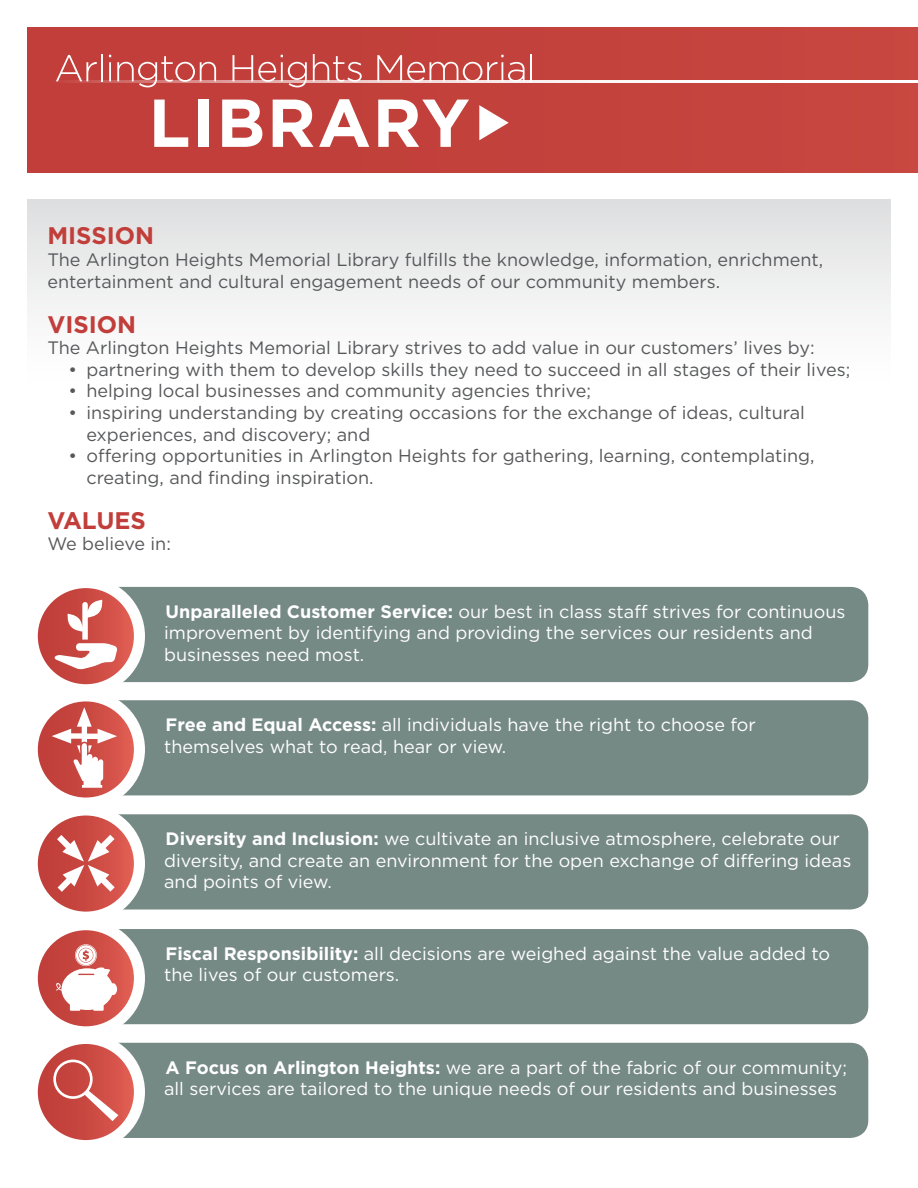
<style>
.page{position:relative;width:918px;height:1188px;background:#fff}
.page>*{position:absolute;margin:0;border:0;box-sizing:border-box;transform-origin:0 0}
.t1{font:700 24px "Gotham";color:#c13e3a}
.Values_in_White{font:18px/21.6px "Gotham";color:#fff}
.Arlington_tabs{font:18px/21.6px "Gotham";color:#57585a}
.s1{font-weight:700}
</style>
<div class="page">
<div style="left:27px;top:199px;width:864px;height:185px;background:linear-gradient(to bottom,#dfdfe0,#fff)"></div>
<div style="left:60px;top:587px;width:808px;height:95px;background:#768a85;border-radius:18px"></div>
<svg style="left:32px;top:583px;width:107px;height:107px;background:#d87670"></svg>
<div style="left:27px;top:577px;width:118px;height:118px;border:11px solid #fff;border-radius:50%"></div>
<svg style="left:54px;top:600px;width:63px;height:69px;background:#db8681"></svg>
<div style="left:60px;top:700px;width:808px;height:95px;background:#768a85;border-radius:18px"></div>
<svg style="left:32px;top:696px;width:107px;height:107px;background:#dd817c"></svg>
<div style="left:27px;top:690px;width:118px;height:119px;border:11px solid #fff;border-radius:50%"></div>
<svg style="left:52px;top:707px;width:65px;height:81px;background:#d97c77"></svg>
<div style="left:60px;top:814px;width:808px;height:96px;background:#768a85;border-radius:18px"></div>
<svg style="left:32px;top:810px;width:107px;height:107px;background:#d56d67"></svg>
<div style="left:27px;top:804px;width:118px;height:119px;border:11px solid #fff;border-radius:50%"></div>
<svg style="left:57px;top:835px;width:58px;height:57px;background:#da827e"></svg>
<div style="left:60px;top:929px;width:808px;height:95px;background:#768a85;border-radius:18px"></div>
<svg style="left:32px;top:925px;width:107px;height:107px;background:#d8736e"></svg>
<div style="left:27px;top:919px;width:118px;height:118px;border:11px solid #fff;border-radius:50%"></div>
<svg style="left:55px;top:944px;width:62px;height:67px;background:#e5a6a2"></svg>
<div style="left:60px;top:1043px;width:808px;height:95px;background:#768a85;border-radius:18px"></div>
<svg style="left:32px;top:1038px;width:107px;height:108px;background:#d7736d"></svg>
<div style="left:27px;top:1033px;width:118px;height:118px;border:11px solid #fff;border-radius:50%"></div>
<svg style="left:53px;top:1060px;width:65px;height:61px;background:#d1625c"></svg>
<div style="left:27px;top:27px;width:891px;height:146px;background:#c3423c"></div>
<hr style="left:47px;top:80px;width:871px;height:3px;background:#fff">
<svg style="left:56px;top:55px;width:41px;height:26px"></svg>
<hr style="left:101px;top:54px;width:2px;height:27px;background:#fff">
<svg style="left:109px;top:55px;width:2px;height:26px"></svg>
<svg style="left:117px;top:56px;width:99px;height:31px"></svg>
<svg style="left:233px;top:55px;width:74px;height:32px"></svg>
<svg style="left:313px;top:54px;width:49px;height:28px"></svg>
<svg style="left:377px;top:55px;width:148px;height:27px"></svg>
<hr style="left:530px;top:54px;width:2px;height:27px;background:#fff">
<svg style="left:154px;top:100px;width:34px;height:47px"></svg>
<div style="left:198px;top:100px;width:11px;height:47px;background:#fff"></div>
<svg style="left:222px;top:100px;width:40px;height:47px"></svg>
<svg style="left:273px;top:99px;width:96px;height:48px"></svg>
<svg style="left:378px;top:100px;width:91px;height:47px"></svg>
<svg style="left:479px;top:105px;width:30px;height:35px"></svg>
<p class="t1" style="left:47px;top:220px;width:108px">MISSION</p>
<p class="Arlington_tabs" style="left:47px;top:249px;width:777px">The Arlington Heights Memorial Library fulfills the knowledge, information, enrichment, entertainment and cultural engagement needs of our community members.</p>
<p class="t1" style="left:47px;top:308px;width:90px">VISION</p>
<p class="Arlington_tabs" style="left:47px;top:337px;width:769px">The Arlington Heights Memorial Library strives to add value in our customers’ lives by:</p>
<p class="Arlington_tabs" style="left:68px;top:358px;width:783px">• partnering with them to develop skills they need to succeed in all stages of their lives;</p>
<p class="Arlington_tabs" style="left:68px;top:380px;width:524px">• helping local businesses and community agencies thrive;</p>
<p class="Arlington_tabs" style="left:86px;top:402px;width:720px;text-indent:-18px">• inspiring understanding by creating occasions for the exchange of ideas, cultural experiences, and discovery; and</p>
<p class="Arlington_tabs" style="left:86px;top:445px;width:730px;text-indent:-18px">• offering opportunities in Arlington Heights for gathering, learning, contemplating, creating, and finding inspiration.</p>
<p class="t1" style="left:47px;top:504px;width:100px">VALUES</p>
<p class="Arlington_tabs" style="left:47px;top:533px;width:125px">We believe in:</p>
<p class="Values_in_White" style="left:164px;top:600px;width:683px"><span class="s1">Unparalleled Customer Service:</span> our best in class staff strives for continuous improvement by identifying and providing the services our residents and businesses need most.</p>
<p class="Values_in_White" style="left:164px;top:713px;width:593px"><span class="s1">Free and Equal Access:</span> all individuals have the right to choose for themselves what to read, hear or view.</p>
<p class="Values_in_White" style="left:164px;top:828px;width:689px"><span class="s1">Diversity and Inclusion:</span> we cultivate an inclusive atmosphere, celebrate our diversity, and create an environment for the open exchange of differing ideas and points of view.</p>
<p class="Values_in_White" style="left:164px;top:942px;width:668px"><span class="s1">Fiscal Responsibility:</span> all decisions are weighed against the value added to the lives of our customers.</p>
<p class="Values_in_White" style="left:164px;top:1056px;width:685px"><span class="s1">A Focus on Arlington Heights:</span> we are a part of the fabric of our community; all services are tailored to the unique needs of our residents and businesses</p>
</div>
